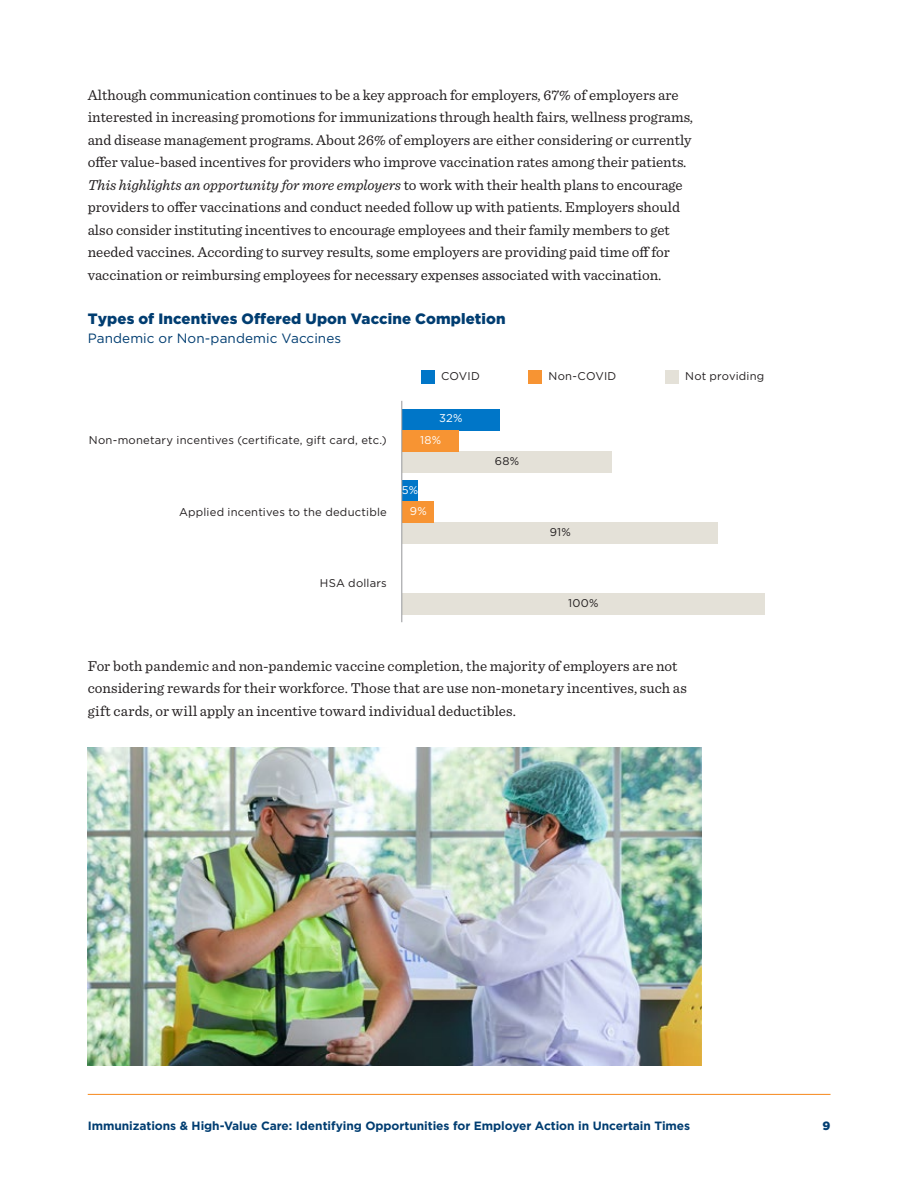
<style>
.page{position:relative;width:918px;height:1188px;background:#fff}
.page>*{position:absolute;margin:0;border:0;box-sizing:border-box;transform-origin:0 0}
.t1{font:15px/22.5px "Sentinel";color:#231f20}
.t2{font:900 15px "Gotham";letter-spacing:.01em;color:#003d71}
.t3{font:13.5px "Gotham";letter-spacing:.01em;color:#003d71}
.t4{font:700 12px "Gotham";letter-spacing:-.005em;color:#003d71}
.t5{font:900 12px "Gotham";color:#003d71}
.t6{font:11.25px "Gotham";letter-spacing:.02em;color:#231f20}
.t7{font:11.25px "Gotham";color:#fff}
.s1{font-style:italic}
</style>
<div class="page">
<hr style="left:88px;top:1094px;width:743px;height:1px;background:#f79433">
<div style="left:421px;top:370px;width:13px;height:13px;background:#0076c8"></div>
<div style="left:528px;top:370px;width:14px;height:13px;background:#f79433"></div>
<div style="left:665px;top:370px;width:13px;height:13px;background:#e4e1d8"></div>
<div style="left:402px;top:409px;width:98px;height:21px;background:#0076c8"></div>
<div style="left:402px;top:451px;width:210px;height:21px;background:#e4e1d8"></div>
<div style="left:402px;top:430px;width:57px;height:21px;background:#f79433"></div>
<div style="left:402px;top:481px;width:16px;height:21px;background:#0076c8"></div>
<div style="left:402px;top:522px;width:316px;height:21px;background:#e4e1d8"></div>
<div style="left:402px;top:502px;width:32px;height:21px;background:#f79433"></div>
<div style="left:402px;top:594px;width:362px;height:21px;background:#e4e1d8"></div>
<hr style="left:401px;top:401px;width:1px;height:221px;background:#949698">
<img style="left:88px;top:747px;width:614px;height:319px">
<p class="t1" style="left:88px;top:83px;width:607px">Although communication continues to be a key approach for employers, 67% of employers are interested in increasing promotions for immunizations through health fairs, wellness programs, and disease management programs. About 26% of employers are either considering or currently offer value-based incentives for providers who improve vaccination rates among their patients.<br><span class="s1">This highlights an opportunity for more employers</span> to work with their health plans to encourage providers to offer vaccinations and conduct needed follow up with patients. Employers should also consider instituting incentives to encourage employees and their family members to get needed vaccines. According to survey results, some employers are providing paid time off for vaccination or reimbursing employees for necessary expenses associated with vaccination.</p>
<p class="t2" style="left:88px;top:310px;width:419px">Types of Incentives Offered Upon Vaccine Completion</p>
<p class="t3" style="left:88px;top:331px;width:255px">Pandemic or Non-pandemic Vaccines</p>
<p class="t6" style="left:441px;top:370px;width:40px">COVID</p>
<p class="t6" style="left:549px;top:370px;width:69px">Non-COVID</p>
<p class="t6" style="left:685px;top:370px;width:81px">Not providing</p>
<p class="t6" style="left:89px;top:434px;width:299px">Non-monetary incentives (certificate, gift card, etc.)</p>
<p class="t7" style="left:439px;top:412px;width:25px">32%</p>
<p class="t7" style="left:420px;top:433px;width:23px">18%</p>
<p class="t6" style="left:179px;top:505px;width:209px">Applied incentives to the deductible</p>
<p class="t7" style="left:402px;top:484px;width:18px">5%</p>
<p class="t7" style="left:410px;top:505px;width:18px">9%</p>
<p class="t6" style="left:320px;top:577px;width:69px">HSA dollars</p>
<p class="t6" style="left:495px;top:454px;width:26px">68%</p>
<p class="t6" style="left:550px;top:526px;width:23px">91%</p>
<p class="t6" style="left:568px;top:597px;width:32px">100%</p>
<p class="t1" style="left:88px;top:653px;width:601px">For both pandemic and non-pandemic vaccine completion, the majority of employers are not considering rewards for their workforce. Those that are use non-monetary incentives, such as gift cards, or will apply an incentive toward individual deductibles.</p>
<p class="t4" style="left:88px;top:1119px;width:604px">Immunizations &amp; High-Value Care: Identifying Opportunities for Employer Action in Uncertain Times</p>
<p class="t5" style="left:823px;top:1119px;width:9px">9</p>
</div>
